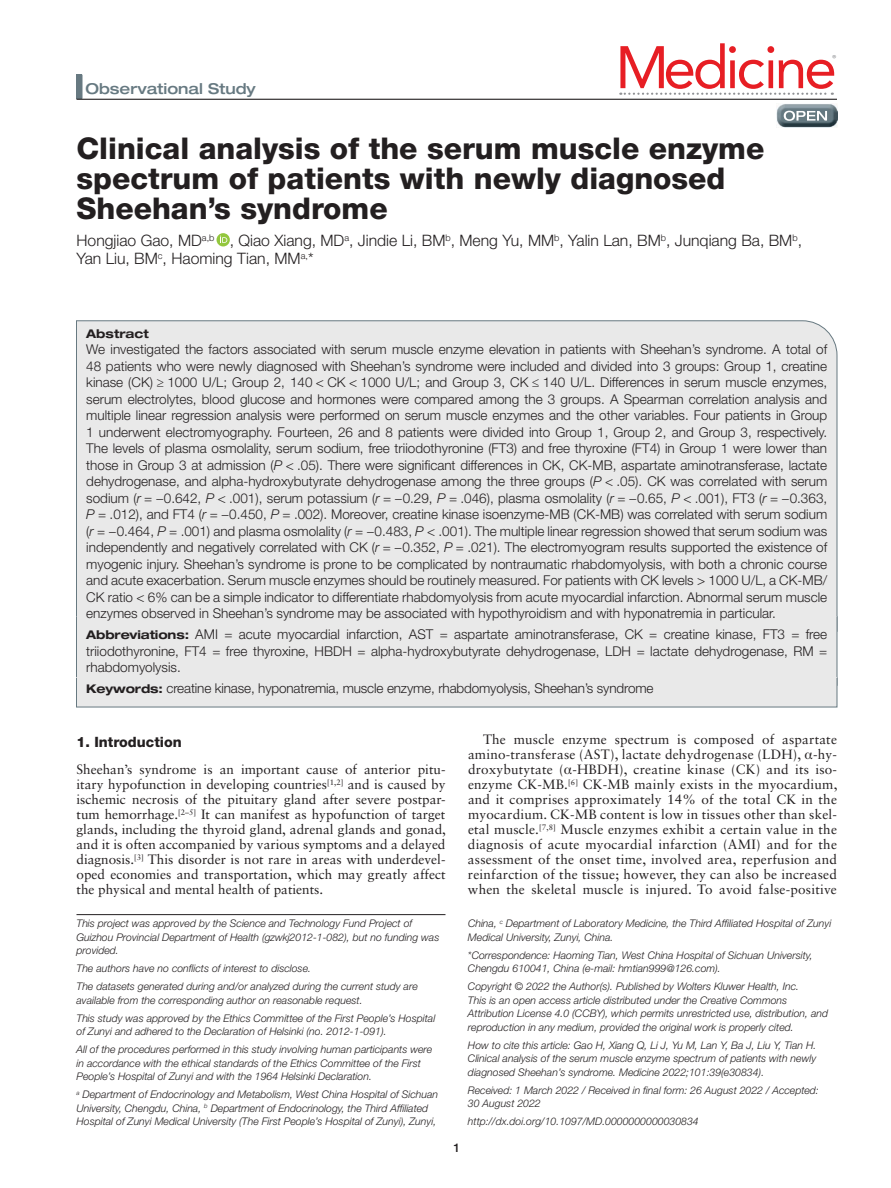
<style>
.page{position:relative;width:891px;height:1188px;background:#fff}
.page>*{position:absolute;margin:0;border:0;box-sizing:border-box;transform-origin:0 0}
.t1{font:59.4px "Avenir";letter-spacing:-.06em;color:#e71e24}
.t2{font:800 30px/30px "Helvetica Neue LT Std";color:#231f20}
.t3{font:300 15.75px/18px "Helvetica Neue LT Std";color:#231f20}
.t4{font:500 expanded 15px "Helvetica Neue LT Std";color:#667981}
.t5{font:800 14.25px "Helvetica Neue LT Std";color:#231f20}
.t6{font:300 13.5px/16.5px "Helvetica Neue LT Std";color:#231f20;text-align:justify}
.t7{font:13.5px/15px "Sabon LT Std";color:#231f20;text-align:justify}
.t8{font:700 expanded 12px "Helvetica Neue LT Std";color:#231f20}
.t9{font:500 12px "Helvetica Neue LT Std";color:#231f20}
.t10{font:italic 300 10.5px/13.5px "Helvetica Neue LT Std";color:#231f20}
.t11{font:500 10.35px "Akzidenz Grotesk BE";color:#909295}
.s1{font-style:italic}
.s2{font-weight:700;font-stretch:expanded;font-size:12px}
.s3{font-family:"Gandhari Unicode"}
</style>
<div class="page">
<div style="left:76px;top:74px;width:6px;height:25px;background:#677981"></div>
<hr style="left:76px;top:99px;width:761px;height:1px;background:#231f20">
<img style="left:776px;top:104px;width:61px;height:24px">
<svg style="left:784px;top:111px;width:43px;height:10px"></svg>
<svg style="left:620px;top:93px;width:213px;height:2px"></svg>
<div style="left:76px;top:320px;width:762px;height:312px;background:#e9e9e9"></div>
<div style="left:76px;top:616px;width:761px;height:71px;background:#e9e9e9"></div>
<div style="left:76px;top:678px;width:761px;height:29px;background:#e9e9e9"></div>
<svg style="left:217px;top:233px;width:13px;height:13px"></svg>
<svg style="left:220px;top:236px;width:7px;height:7px"></svg>
<hr style="left:76px;top:914px;width:370px;height:1px;background:#231f20">
<p class="t4" style="left:86px;top:80px;width:172px">Observational Study</p>
<h1 class="t1" style="left:615px;top:33px;width:223px">Medicine</h1>
<p class="t11" style="left:832px;top:52px;width:6px">®</p>
<h2 class="t2" style="left:76px;top:134px;width:689px">Clinical analysis of the serum muscle enzyme spectrum of patients with newly diagnosed<br>Sheehan’s syndrome</h2>
<p class="t3" style="left:76px;top:231px;width:727px">Hongjiao Gao, MD<sup>a,b</sup> , Qiao Xiang, MD<sup>a</sup>, Jindie Li, BM<sup>b</sup>, Meng Yu, MM<sup>b</sup>, Yalin Lan, BM<sup>b</sup>, Junqiang Ba, BM<sup>b</sup>,<br>Yan Liu, BM<sup>c</sup>, Haoming Tian, MM<sup>a,</sup>*</p>
<p class="t8" style="left:86px;top:326px;width:64px">Abstract</p>
<p class="t6" style="left:86px;top:341px;width:743px">We investigated the factors associated with serum muscle enzyme elevation in patients with Sheehan’s syndrome. A total of 48 patients who were newly diagnosed with Sheehan’s syndrome were included and divided into 3 groups: Group 1, creatine kinase (CK) ≥ 1000 U/L; Group 2, 140 &lt; CK &lt; 1000 U/L; and Group 3, CK ≤ 140 U/L. Differences in serum muscle enzymes, serum electrolytes, blood glucose and hormones were compared among the 3 groups. A Spearman correlation analysis and multiple linear regression analysis were performed on serum muscle enzymes and the other variables. Four patients in Group 1 underwent electromyography. Fourteen, 26 and 8 patients were divided into Group 1, Group 2, and Group 3, respectively.<br>The levels of plasma osmolality, serum sodium, free triiodothyronine (FT3) and free thyroxine (FT4) in Group 1 were lower than those in Group 3 at admission (<span class="s1">P</span> &lt; .05). There were significant differences in CK, CK-MB, aspartate aminotransferase, lactate dehydrogenase, and alpha-hydroxybutyrate dehydrogenase among the three groups (<span class="s1">P</span> &lt; .05). CK was correlated with serum sodium (<span class="s1">r</span> = −0.642, <span class="s1">P</span> &lt; .001), serum potassium (<span class="s1">r</span> = −0.29, <span class="s1">P</span> = .046), plasma osmolality (<span class="s1">r</span> = −0.65, <span class="s1">P</span> &lt; .001), FT3 (<span class="s1">r</span> = −0.363, <span class="s1">P</span> = .012), and FT4 (<span class="s1">r</span> = −0.450, <span class="s1">P</span> = .002). Moreover, creatine kinase isoenzyme-MB (CK-MB) was correlated with serum sodium (<span class="s1">r</span> = −0.464, <span class="s1">P</span> = .001) and plasma osmolality (<span class="s1">r</span> = −0.483, <span class="s1">P</span> &lt; .001). The multiple linear regression showed that serum sodium was independently and negatively correlated with CK (<span class="s1">r</span> = −0.352, <span class="s1">P</span> = .021). The electromyogram results supported the existence of myogenic injury. Sheehan’s syndrome is prone to be complicated by nontraumatic rhabdomyolysis, with both a chronic course and acute exacerbation. Serum muscle enzymes should be routinely measured. For patients with CK levels &gt; 1000 U/L, a CK-MB/ CK ratio &lt; 6% can be a simple indicator to differentiate rhabdomyolysis from acute myocardial infarction. Abnormal serum muscle enzymes observed in Sheehan’s syndrome may be associated with hypothyroidism and with hyponatremia in particular.</p>
<p class="t6" style="left:86px;top:626px;width:743px"><span class="s2">Abbreviations:</span> AMI = acute myocardial infarction, AST = aspartate aminotransferase, CK = creatine kinase, FT3 = free triiodothyronine, FT4 = free thyroxine, HBDH = alpha-hydroxybutyrate dehydrogenase, LDH = lactate dehydrogenase, RM = rhabdomyolysis.</p>
<p class="t6" style="left:86px;top:680px;width:569px"><span class="s2">Keywords:</span> creatine kinase, hyponatremia, muscle enzyme, rhabdomyolysis, Sheehan’s syndrome</p>
<p class="t5" style="left:76px;top:734px;width:107px">1. Introduction</p>
<p class="t7" style="left:76px;top:762px;width:371px">Sheehan’s syndrome is an important cause of anterior pitu&shy;itary hypofunction in developing countries<sup>[1,2]</sup> and is caused by ischemic necrosis of the pituitary gland after severe postpar&shy;tum hemorrhage.<sup>[2–5]</sup> It can manifest as hypofunction of target glands, including the thyroid gland, adrenal glands and gonad, and it is often accompanied by various symptoms and a delayed diagnosis.<sup>[3]</sup> This disorder is not rare in areas with underdevel&shy;oped economies and transportation, which may greatly affect the physical and mental health of patients.</p>
<p class="t10" style="left:76px;top:916px;width:364px">This project was approved by the Science and Technology Fund Project of<br>Guizhou Provincial Department of Health (gzwkj2012-1-082), but no funding was provided.</p>
<p class="t10" style="left:76px;top:959px;width:343px;line-height:18px">The authors have no conflicts of interest to disclose.<br>The datasets generated during and/or analyzed during the current study are</p>
<p class="t10" style="left:76px;top:991px;width:360px;line-height:18px">available from the corresponding author on reasonable request.<br>This study was approved by the Ethics Committee of the First People’s Hospital</p>
<p class="t10" style="left:76px;top:1022px;width:357px;line-height:18px">of Zunyi and adhered to the Declaration of Helsinki (no. 2012-1-091).<br>All of the procedures performed in this study involving human participants were</p>
<p class="t10" style="left:76px;top:1056px;width:346px">in accordance with the ethical standards of the Ethics Committee of the First<br>People’s Hospital of Zunyi and with the 1964 Helsinki Declaration.</p>
<p class="t10" style="left:76px;top:1087px;width:363px"><sup>a</sup> Department of Endocrinology and Metabolism, West China Hospital of Sichuan<br>University, Chengdu, China, <sup>b</sup> Department of Endocrinology, the Third Affiliated<br>Hospital of Zunyi Medical University (The First People’s Hospital of Zunyi), Zunyi,</p>
<p class="t9" style="left:453px;top:1140px;width:8px">1</p>
<p class="t7" style="left:468px;top:732px;width:371px;text-indent:15px">The muscle enzyme spectrum is composed of aspartate amino-transferase (AST), lactate dehydrogenase (LDH), <span class="s3">α</span>-hy&shy;droxybutytate (<span class="s3">α</span>-HBDH), creatine kinase (CK) and its iso&shy;enzyme CK-MB.<sup>[6]</sup> CK-MB mainly exists in the myocardium, and it comprises approximately 14% of the total CK in the myocardium. CK-MB content is low in tissues other than skel&shy;etal muscle.<sup>[7,8]</sup> Muscle enzymes exhibit a certain value in the diagnosis of acute myocardial infarction (AMI) and for the assessment of the onset time, involved area, reperfusion and reinfarction of the tissue; however, they can also be increased when the skeletal muscle is injured. To avoid false-positive</p>
<p class="t10" style="left:468px;top:916px;width:365px">China, <sup>c</sup> Department of Laboratory Medicine, the Third Affiliated Hospital of Zunyi<br>Medical University, Zunyi, China.</p>
<p class="t10" style="left:468px;top:948px;width:346px">*Correspondence: Haoming Tian, West China Hospital of Sichuan University,<br>Chengdu 610041, China (e-mail: hmtian999@126.com).</p>
<p class="t10" style="left:468px;top:979px;width:362px">Copyright © 2022 the Author(s). Published by Wolters Kluwer Health, Inc.<br>This is an open access article distributed under the Creative Commons Attribution License 4.0 (CCBY), which permits unrestricted use, distribution, and reproduction in any medium, provided the original work is properly cited.</p>
<p class="t10" style="left:468px;top:1038px;width:350px;text-align:justify">How to cite this article: Gao H, Xiang Q, Li J, Yu M, Lan Y, Ba J, Liu Y, Tian H.<br>Clinical analysis of the serum muscle enzyme spectrum of patients with newly diagnosed Sheehan’s syndrome. Medicine 2022;101:39(e30834).</p>
<p class="t10" style="left:468px;top:1083px;width:352px">Received: 1 March 2022 / Received in final form: 26 August 2022 / Accepted:<br>30 August 2022</p>
<p class="t10" style="left:468px;top:1114px;width:232px">http://dx.doi.org/10.1097/MD.0000000000030834</p>
</div>
